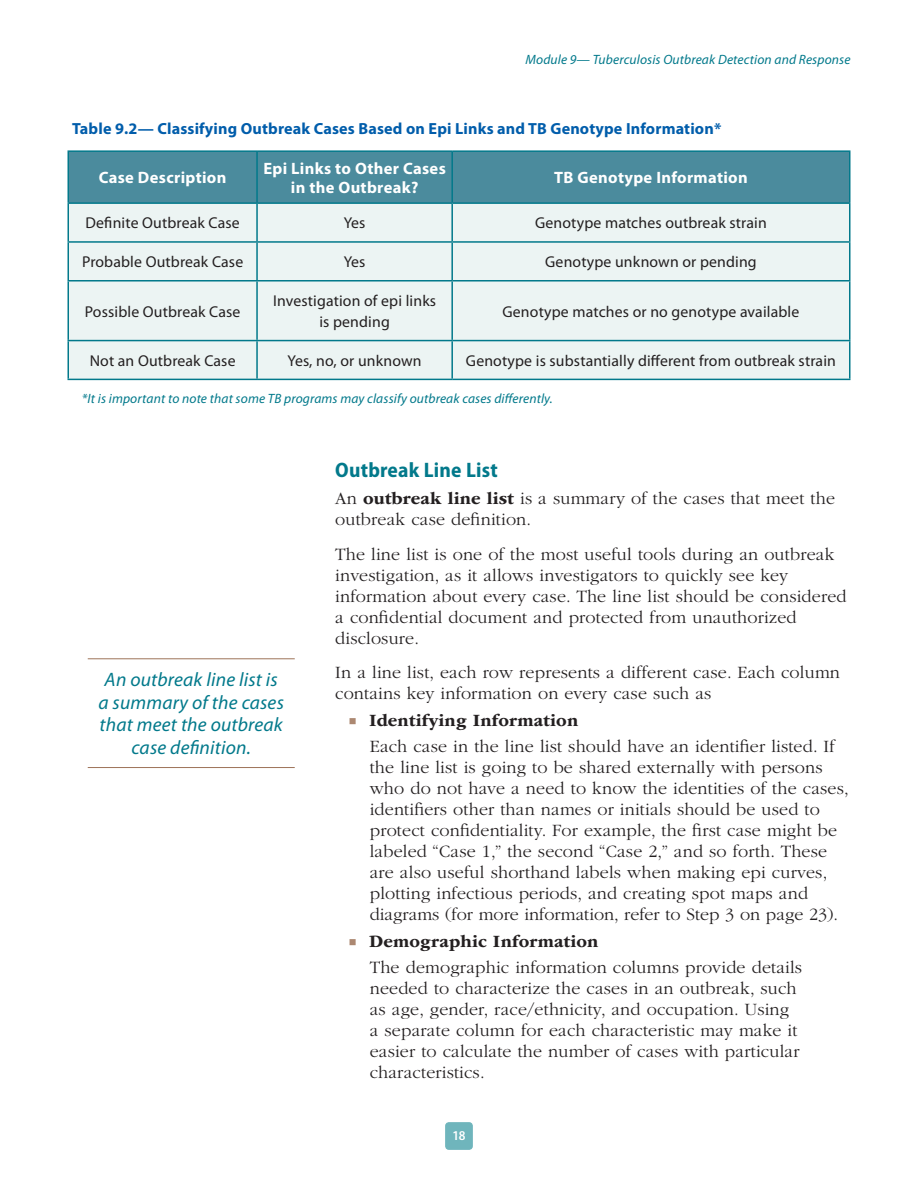
<style>
.page{position:relative;width:918px;height:1188px;background:#fff}
.page>*{position:absolute;margin:0;border:0;box-sizing:border-box;transform-origin:0 0}
.t1{font:700 semi-condensed 21px "Myriad Pro";letter-spacing:.01em;color:#02798b}
.t2{font:italic 19.5px/22.5px "Myriad Pro";letter-spacing:.01em;color:#02798b;text-align:center}
.t3{font:300 18px/21px "ITC Garamond Std";letter-spacing:.01em;color:#231f20}
.t4{font:700 18px "ITC Garamond Std";letter-spacing:.01em;color:#231f20}
.Table_H1{font:700 16.5px/19.5px "Myriad Pro";letter-spacing:.02em;color:#fff;text-align:center}
.t5{font:700 16.2px "Myriad Pro";letter-spacing:.01em;color:#015dab}
.Table_P1{font:15.75px/21px "Myriad Pro";letter-spacing:.01em;color:#231f20;text-align:center}
.Note_Text{font:italic 13.5px "Myriad Pro";letter-spacing:.01em;color:#02798b}
.t6{font:600 semi-condensed 13.5px "Myriad Pro";color:#fff}
.s1{font-weight:700}
</style>
<div class="page">
<div style="left:69px;top:152px;width:780px;height:50px;background:#4b8b9d"></div>
<div style="left:69px;top:204px;width:780px;height:175px;background:#ecf4f3"></div>
<hr style="left:68px;top:150px;width:189px;height:2px;background:#02798b">
<hr style="left:68px;top:152px;width:1px;height:50px;background:#02798b">
<hr style="left:257px;top:150px;width:195px;height:2px;background:#02798b">
<hr style="left:256px;top:152px;width:2px;height:50px;background:#02798b">
<hr style="left:452px;top:150px;width:398px;height:2px;background:#02798b">
<hr style="left:451px;top:152px;width:2px;height:50px;background:#02798b">
<hr style="left:849px;top:152px;width:1px;height:50px;background:#02798b">
<hr style="left:68px;top:202px;width:189px;height:2px;background:#02798b">
<hr style="left:68px;top:204px;width:1px;height:37px;background:#02798b">
<hr style="left:257px;top:202px;width:195px;height:2px;background:#02798b">
<hr style="left:256px;top:204px;width:2px;height:37px;background:#02798b">
<hr style="left:452px;top:202px;width:398px;height:2px;background:#02798b">
<hr style="left:451px;top:204px;width:2px;height:37px;background:#02798b">
<hr style="left:849px;top:204px;width:1px;height:37px;background:#02798b">
<hr style="left:68px;top:241px;width:189px;height:2px;background:#02798b">
<hr style="left:68px;top:243px;width:1px;height:37px;background:#02798b">
<hr style="left:257px;top:241px;width:195px;height:2px;background:#02798b">
<hr style="left:256px;top:243px;width:2px;height:37px;background:#02798b">
<hr style="left:452px;top:241px;width:398px;height:2px;background:#02798b">
<hr style="left:451px;top:243px;width:2px;height:37px;background:#02798b">
<hr style="left:849px;top:243px;width:1px;height:37px;background:#02798b">
<hr style="left:68px;top:280px;width:189px;height:2px;background:#02798b">
<hr style="left:68px;top:282px;width:1px;height:58px;background:#02798b">
<hr style="left:257px;top:280px;width:195px;height:2px;background:#02798b">
<hr style="left:256px;top:282px;width:2px;height:58px;background:#02798b">
<hr style="left:452px;top:280px;width:398px;height:2px;background:#02798b">
<hr style="left:451px;top:282px;width:2px;height:58px;background:#02798b">
<hr style="left:849px;top:282px;width:1px;height:58px;background:#02798b">
<hr style="left:68px;top:340px;width:189px;height:1px;background:#02798b">
<hr style="left:68px;top:341px;width:1px;height:38px;background:#02798b">
<hr style="left:257px;top:340px;width:195px;height:1px;background:#02798b">
<hr style="left:256px;top:341px;width:2px;height:38px;background:#02798b">
<hr style="left:452px;top:340px;width:398px;height:1px;background:#02798b">
<hr style="left:451px;top:341px;width:2px;height:38px;background:#02798b">
<hr style="left:849px;top:341px;width:1px;height:38px;background:#02798b">
<hr style="left:68px;top:379px;width:189px;height:1px;background:#02798b">
<hr style="left:257px;top:379px;width:195px;height:1px;background:#02798b">
<hr style="left:452px;top:379px;width:398px;height:1px;background:#02798b">
<hr style="left:88px;top:658px;width:207px;height:1px;background:#9d7359">
<hr style="left:88px;top:767px;width:207px;height:1px;background:#9d7359">
<div style="left:447px;top:1124px;width:24px;height:24px;background:#6fb5bc;border-radius:2px"></div>
<div style="left:445px;top:1122px;width:28px;height:28px;border:4px solid #6fb5bc;border-radius:2px"></div>
<p class="Note_Text" style="left:525px;top:52px;width:327px">Module 9— Tuberculosis Outbreak Detection and Response</p>
<h4 class="t5" style="left:72px;top:119px;width:651px">Table 9.2— Classifying Outbreak Cases Based on Epi Links and TB Genotype Information*</h4>
<p class="Table_H1" style="left:99px;top:168px;width:129px">Case Description</p>
<p class="Table_H1" style="left:263px;top:159px;width:184px">Epi Links to Other Cases in the Outbreak?</p>
<p class="Table_H1" style="left:554px;top:168px;width:195px">TB Genotype Information</p>
<p class="Table_P1" style="left:86px;top:213px;width:156px">Definite Outbreak Case</p>
<p class="Table_P1" style="left:344px;top:213px;width:23px">Yes</p>
<p class="Table_P1" style="left:535px;top:213px;width:233px">Genotype matches outbreak strain</p>
<p class="Table_P1" style="left:82px;top:252px;width:163px">Probable Outbreak Case</p>
<p class="Table_P1" style="left:344px;top:252px;width:23px">Yes</p>
<p class="Table_P1" style="left:545px;top:252px;width:213px">Genotype unknown or pending</p>
<p class="Table_P1" style="left:85px;top:301px;width:157px">Possible Outbreak Case</p>
<p class="Table_P1" style="left:273px;top:291px;width:165px">Investigation of epi links is pending</p>
<p class="Table_P1" style="left:503px;top:301px;width:298px">Genotype matches or no genotype available</p>
<p class="Table_P1" style="left:90px;top:350px;width:147px">Not an Outbreak Case</p>
<p class="Table_P1" style="left:288px;top:350px;width:136px">Yes, no, or unknown</p>
<p class="Table_P1" style="left:466px;top:350px;width:372px">Genotype is substantially different from outbreak strain</p>
<p class="Note_Text" style="left:82px;top:391px;width:472px">*It is important to note that some TB programs may classify outbreak cases differently.</p>
<p class="t2" style="left:99px;top:669px;width:187px">An outbreak line list is a summary of the cases that meet the outbreak case definition.</p>
<h3 class="t1" style="left:335px;top:458px;width:164px">Outbreak Line List</h3>
<p class="t3" style="left:335px;top:488px;width:501px">An <span class="s1">outbreak line list</span> is a summary of the cases that meet the outbreak case definition.</p>
<p class="t3" style="left:335px;top:544px;width:513px">The line list is one of the most useful tools during an outbreak investigation, as it allows investigators to quickly see key information about every case. The line list should be considered a confidential document and protected from unauthorized disclosure.</p>
<p class="t3" style="left:335px;top:663px;width:506px">In a line list, each row represents a different case. Each column contains key information on every case such as</p>
<p class="t4" style="left:369px;top:710px;width:211px">Identifying Information</p>
<p class="t3" style="left:370px;top:737px;width:481px">Each case in the line list should have an identifier listed. If the line list is going to be shared externally with persons who do not have a need to know the identities of the cases, identifiers other than names or initials should be used to protect confidentiality. For example, the first case might be labeled “Case 1,” the second “Case 2,” and so forth. These are also useful shorthand labels when making epi curves, plotting infectious periods, and creating spot maps and diagrams (for more information, refer to Step 3 on page 23).</p>
<p class="t4" style="left:369px;top:931px;width:231px">Demographic Information</p>
<p class="t3" style="left:370px;top:958px;width:434px">The demographic information columns provide details needed to characterize the cases in an outbreak, such as age, gender, race/ethnicity, and occupation. Using a separate column for each characteristic may make it easier to calculate the number of cases with particular characteristics.</p>
<p class="t6" style="left:452px;top:1128px;width:15px">18</p>
</div>
